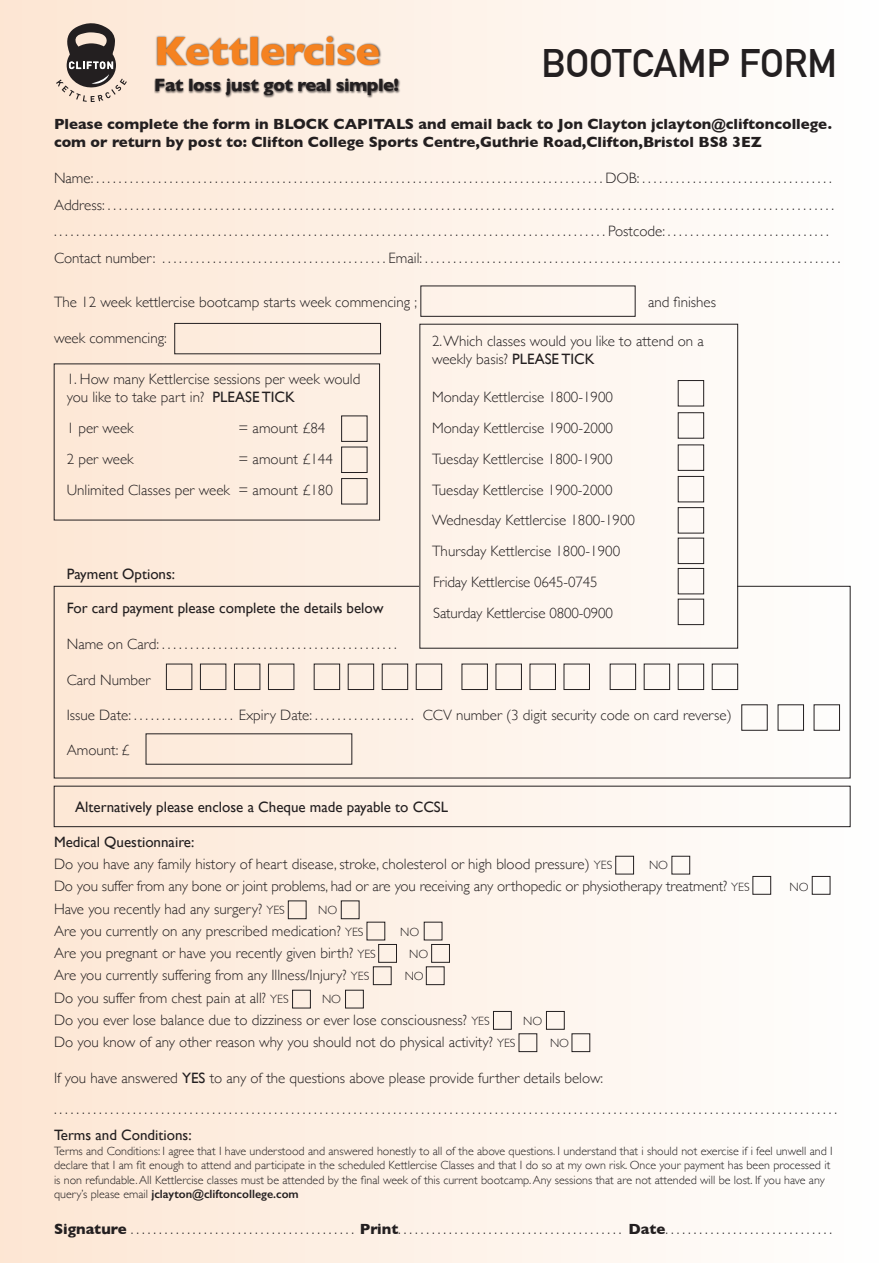
<style>
.page{position:relative;width:893px;height:1263px;background:#fff}
.page>*{position:absolute;margin:0;border:0;box-sizing:border-box;transform-origin:0 0}
.t1{font:700 41.55px "Gill Sans";letter-spacing:-.01em;color:#f58220}
.t2{font:700 39px "DIN Alternate";color:#231f20}
.t3{font:700 18.15px "Gill Sans";letter-spacing:-.025em;color:#231f20}
.t4{font:300 15px/30.8px "Gill Sans";color:#231f20}
.t5{font:700 15px/18px "Gill Sans";color:#231f20}
.t6{font:15px "Gill Sans";color:#231f20}
.t7{font:300 12px/14.4px "Gill Sans";color:#231f20}
.s1{font-weight:400}
.s2{font-size:12px}
.s3{font-weight:600}
.s4{font-weight:700}
</style>
<div class="page">
<div style="left:0;top:0;width:893px;height:1263px;background:linear-gradient(to right,#fce5d3,#fefefe)"></div>
<div style="left:420px;top:286px;width:215px;height:31px;border:1px solid #231f20"></div>
<div style="left:174px;top:323px;width:207px;height:31px;border:1px solid #231f20"></div>
<div style="left:341px;top:416px;width:26px;height:26px;border:1px solid #231f20"></div>
<div style="left:678px;top:412px;width:26px;height:26px;border:1px solid #231f20"></div>
<div style="left:678px;top:380px;width:26px;height:26px;border:1px solid #231f20"></div>
<div style="left:341px;top:447px;width:26px;height:26px;border:1px solid #231f20"></div>
<div style="left:678px;top:445px;width:26px;height:26px;border:1px solid #231f20"></div>
<div style="left:341px;top:478px;width:26px;height:26px;border:1px solid #231f20"></div>
<div style="left:678px;top:476px;width:26px;height:26px;border:1px solid #231f20"></div>
<div style="left:678px;top:507px;width:26px;height:26px;border:1px solid #231f20"></div>
<div style="left:678px;top:538px;width:26px;height:26px;border:1px solid #231f20"></div>
<div style="left:678px;top:568px;width:26px;height:26px;border:1px solid #231f20"></div>
<div style="left:615px;top:856px;width:19px;height:18px;border:1px solid #231f20"></div>
<div style="left:672px;top:856px;width:18px;height:18px;border:1px solid #231f20"></div>
<div style="left:753px;top:876px;width:18px;height:18px;border:1px solid #231f20"></div>
<div style="left:288px;top:901px;width:18px;height:18px;border:1px solid #231f20"></div>
<div style="left:812px;top:876px;width:18px;height:18px;border:1px solid #231f20"></div>
<div style="left:341px;top:901px;width:18px;height:18px;border:1px solid #231f20"></div>
<div style="left:378px;top:944px;width:19px;height:18px;border:1px solid #231f20"></div>
<div style="left:431px;top:944px;width:19px;height:18px;border:1px solid #231f20"></div>
<div style="left:373px;top:966px;width:18px;height:19px;border:1px solid #231f20"></div>
<div style="left:426px;top:966px;width:18px;height:19px;border:1px solid #231f20"></div>
<div style="left:292px;top:990px;width:19px;height:18px;border:1px solid #231f20"></div>
<div style="left:345px;top:990px;width:19px;height:18px;border:1px solid #231f20"></div>
<div style="left:493px;top:1011px;width:18px;height:18px;border:1px solid #231f20"></div>
<div style="left:546px;top:1011px;width:18px;height:18px;border:1px solid #231f20"></div>
<div style="left:519px;top:1033px;width:18px;height:19px;border:1px solid #231f20"></div>
<div style="left:572px;top:1033px;width:18px;height:19px;border:1px solid #231f20"></div>
<svg style="left:54px;top:586px;width:797px;height:193px"></svg>
<div style="left:54px;top:786px;width:796px;height:41px;border:1px solid #231f20"></div>
<div style="left:166px;top:664px;width:26px;height:26px;border:1px solid #231f20"></div>
<div style="left:200px;top:664px;width:26px;height:26px;border:1px solid #231f20"></div>
<div style="left:234px;top:664px;width:26px;height:26px;border:1px solid #231f20"></div>
<div style="left:268px;top:664px;width:26px;height:26px;border:1px solid #231f20"></div>
<div style="left:314px;top:664px;width:26px;height:26px;border:1px solid #231f20"></div>
<div style="left:348px;top:664px;width:26px;height:26px;border:1px solid #231f20"></div>
<div style="left:382px;top:664px;width:26px;height:26px;border:1px solid #231f20"></div>
<div style="left:416px;top:664px;width:26px;height:26px;border:1px solid #231f20"></div>
<div style="left:462px;top:664px;width:26px;height:26px;border:1px solid #231f20"></div>
<div style="left:610px;top:664px;width:26px;height:26px;border:1px solid #231f20"></div>
<div style="left:496px;top:664px;width:26px;height:26px;border:1px solid #231f20"></div>
<div style="left:644px;top:664px;width:26px;height:26px;border:1px solid #231f20"></div>
<div style="left:530px;top:664px;width:26px;height:26px;border:1px solid #231f20"></div>
<div style="left:678px;top:664px;width:26px;height:26px;border:1px solid #231f20"></div>
<div style="left:564px;top:664px;width:26px;height:26px;border:1px solid #231f20"></div>
<div style="left:712px;top:664px;width:26px;height:26px;border:1px solid #231f20"></div>
<div style="left:154px;top:35px;width:247px;height:63px;background:#231f20;opacity:.75"></div>
<svg style="left:56px;top:22px;width:71px;height:80px;background:#a6998f"></svg>
<h1 class="t1" style="left:154px;top:18px;width:228px">Kettlercise</h1>
<p class="t3" style="left:154px;top:71px;width:246px">Fat loss just got real simple!</p>
<h2 class="t2" style="left:542px;top:34px;width:297px">BOOTCAMP FORM</h2>
<p class="t5" style="left:54px;top:115px;width:779px">Please complete the form in BLOCK CAPITALS and email back to Jon Clayton jclayton@cliftoncollege. com or return by post to: Clifton College Sports Centre,Guthrie Road,Clifton,Bristol BS8 3EZ</p>
<p class="t4" style="left:54px;top:164px;width:788px;line-height:26.5px">Name: ..........................................................................................DOB: ..................................<br>Address: ................................................................................................................................. ..................................................................................................Postcode: .............................<br>Contact number: ........................................Email: ..........................................................................</p>
<p class="t4" style="left:54px;top:286px;width:364px">The 12 week kettlercise bootcamp starts week commencing ;</p>
<p class="t4" style="left:648px;top:286px;width:70px">and finishes</p>
<p class="t4" style="left:54px;top:322px;width:114px">week commencing:</p>
<p class="t4" style="left:432px;top:332px;width:273px;line-height:18px">2. Which classes would you like to attend on a weekly basis? <span class="s1">PLEASE TICK</span></p>
<p class="t4" style="left:67px;top:369px;width:295px;line-height:18px">1. How many Kettlercise sessions per week would you like to take part in? <span class="s1">PLEASE TICK</span></p>
<p class="t4" style="left:432px;top:381px;width:183px">Monday Kettlercise 1800-1900</p>
<p class="t4" style="left:67px;top:412px;width:68px">1 per week</p>
<p class="t4" style="left:239px;top:412px;width:88px">= amount £84</p>
<p class="t4" style="left:432px;top:412px;width:183px">Monday Kettlercise 1900-2000</p>
<p class="t4" style="left:67px;top:443px;width:68px">2 per week</p>
<p class="t4" style="left:239px;top:443px;width:96px">= amount £144</p>
<p class="t4" style="left:432px;top:443px;width:182px">Tuesday Kettlercise 1800-1900</p>
<p class="t4" style="left:67px;top:474px;width:268px">Unlimited Classes per week = amount £180</p>
<p class="t4" style="left:432px;top:474px;width:204px">Tuesday Kettlercise 1900-2000<br>Wednesday Kettlercise 1800-1900<br>Thursday Kettlercise 1800-1900</p>
<p class="t6" style="left:67px;top:565px;width:110px">Payment Options:</p>
<p class="t6" style="left:67px;top:600px;width:318px">For card payment please complete the details below</p>
<p class="t4" style="left:67px;top:628px;width:331px">Name on Card: ..........................................</p>
<p class="t4" style="left:67px;top:663px;width:85px">Card Number</p>
<p class="t4" style="left:67px;top:698px;width:666px">Issue Date: . . . . . . . . . . . . . . . . . . Expiry Date: . . . . . . . . . . . . . . . . . . CCV number (3 digit security code on card reverse)</p>
<p class="t4" style="left:67px;top:733px;width:64px">Amount: £</p>
<p class="t4" style="left:433px;top:566px;width:181px">Friday Kettlercise 0645-0745<br>Saturday Kettlercise 0800-0900</p>
<p class="t6" style="left:75px;top:798px;width:374px">Alternatively please enclose a Cheque made payable to CCSL</p>
<p class="t4" style="left:54px;top:830px;width:560px;line-height:22.2px"><span class="s1">Medical Questionnaire:<br></span>Do you have any family history of heart disease, stroke, cholesterol or high blood pressure) <span class="s2">YES</span></p>
<p class="t7" style="left:649px;top:857px;width:21px">NO</p>
<p class="t4" style="left:54px;top:870px;width:697px">Do you suffer from any bone or joint problems, had or are you receiving any orthopedic or physiotherapy treatment? <span class="s2">YES</span></p>
<p class="t7" style="left:789px;top:880px;width:21px">NO</p>
<p class="t4" style="left:54px;top:892px;width:232px">Have you recently had any surgery? <span class="s2">YES</span></p>
<p class="t7" style="left:318px;top:902px;width:21px">NO</p>
<p class="t4" style="left:54px;top:915px;width:311px">Are you currently on any prescribed medication? <span class="s2">YES</span></p>
<p class="t7" style="left:400px;top:924px;width:21px">NO</p>
<p class="t4" style="left:54px;top:937px;width:323px">Are you pregnant or have you recently given birth? <span class="s2">YES</span></p>
<p class="t7" style="left:409px;top:946px;width:21px">NO</p>
<p class="t4" style="left:54px;top:959px;width:317px">Are you currently suffering from any Illness/Injury? <span class="s2">YES</span></p>
<p class="t7" style="left:405px;top:969px;width:21px">NO</p>
<p class="t4" style="left:54px;top:982px;width:236px">Do you suffer from chest pain at all? <span class="s2">YES</span></p>
<p class="t7" style="left:322px;top:991px;width:21px">NO</p>
<p class="t4" style="left:54px;top:1004px;width:437px">Do you ever lose balance due to dizziness or ever lose consciousness? <span class="s2">YES</span></p>
<p class="t7" style="left:523px;top:1013px;width:21px">NO</p>
<p class="t4" style="left:54px;top:1026px;width:463px">Do you know of any other reason why you should not do physical activity? <span class="s2">YES</span></p>
<p class="t7" style="left:550px;top:1035px;width:21px">NO</p>
<p class="t4" style="left:54px;top:1062px;width:785px">If you have answered <span class="s1">YES</span> to any of the questions above please provide further details below: ...........................................................................................................................................</p>
<p class="t6" style="left:54px;top:1126px;width:139px">Terms and Conditions:</p>
<p class="t7" style="left:54px;top:1143px;width:780px">Terms and Conditions: I agree that I have understood and answered honestly to all of the above questions. I understand that i should not exercise if i feel unwell and I declare that I am fit enough to attend and participate in the scheduled Kettlercise Classes and that I do so at my own risk. Once your payment has been processed it is non refundable. All Kettlercise classes must be attended by the final week of this current bootcamp. Any sessions that are not attended will be lost. If you have any query’s please email <span class="s3">jclayton@cliftoncollege.com</span></p>
<p class="t4" style="left:54px;top:1213px;width:780px"><span class="s4">Signature</span> ........................................ <span class="s4">Print</span>........................................ <span class="s4">Date</span>..............................</p>
</div>
